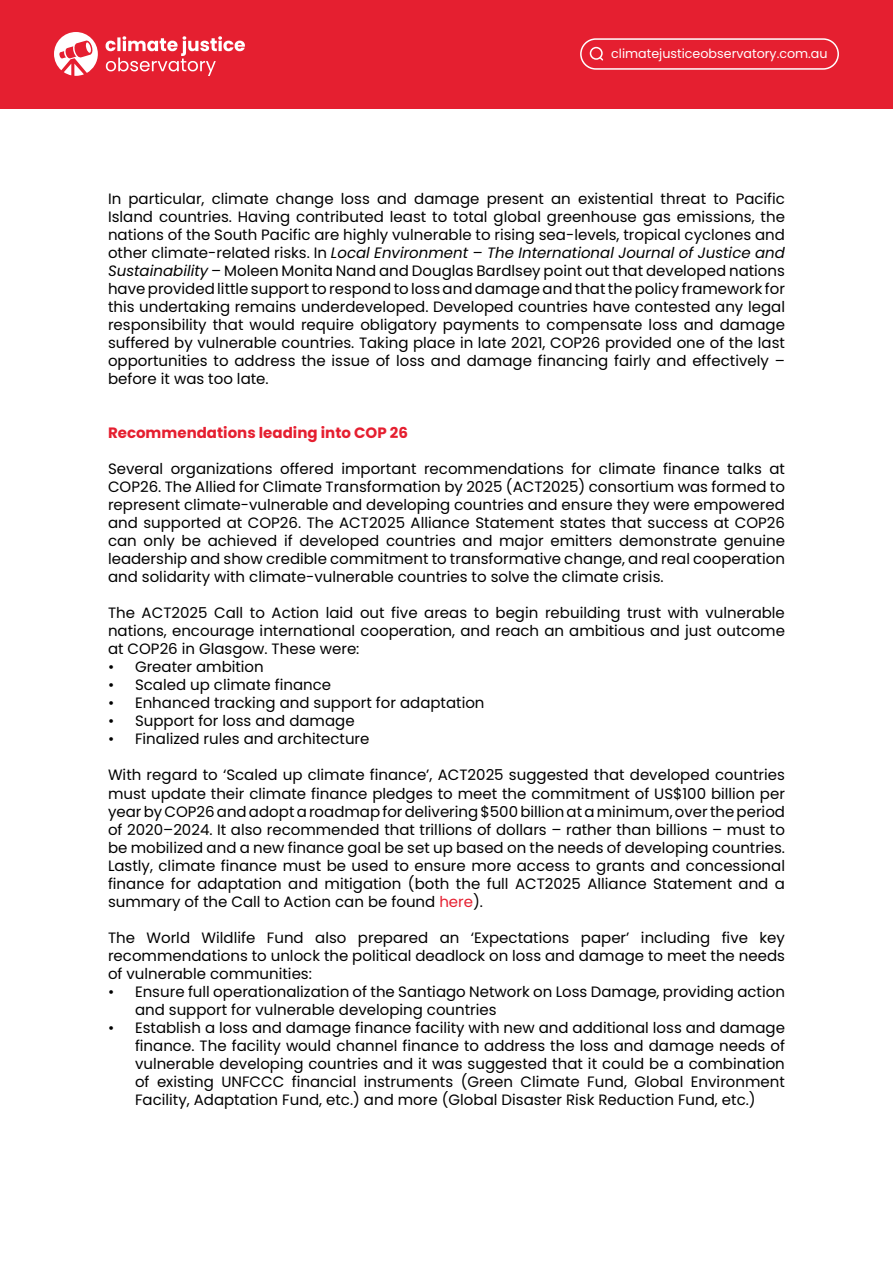
<style>
.page{position:relative;width:893px;height:1263px;background:#fff}
.page>*{position:absolute;margin:0;border:0;box-sizing:border-box;transform-origin:0 0}
.t1{font:15px/18px "Poppins";color:#000;text-align:justify}
.t2{font:700 15px "Poppins";color:#e51f30}
.t3{font:12.75px "Poppins";color:#fff}
.s1{font-style:italic}
.s2{color:#e51f30}
</style>
<div class="page">
<div style="left:0;top:0;width:893px;height:108px;background:#e51f30"></div>
<svg style="left:54px;top:32px;width:44px;height:44px"></svg>
<svg style="left:106px;top:36px;width:139px;height:40px"></svg>
<div style="left:580px;top:38px;width:259px;height:32px;border:2px solid #fff;border-radius:15px"></div>
<div style="left:590px;top:47px;width:13px;height:13px;border:2px solid #fff;border-radius:50%"></div>
<svg style="left:598px;top:56px;width:6px;height:5px"></svg>
<p class="t3" style="left:611px;top:46px;width:218px">climatejusticeobservatory.com.au</p>
<p class="t1" style="left:108px;top:190px;width:678px">In particular, climate change loss and damage present an existential threat to Pacific Island countries. Having contributed least to total global greenhouse gas emissions, the nations of the South Pacific are highly vulnerable to rising sea-levels, tropical cyclones and other climate-related risks. In <span class="s1">Local Environment – The International Journal of Justice and Sustainability</span> – Moleen Monita Nand and Douglas Bardlsey point out that developed nations have provided little support to respond to loss and damage and that the policy framework for this undertaking remains underdeveloped. Developed countries have contested any legal responsibility that would require obligatory payments to compensate loss and damage suffered by vulnerable countries. Taking place in late 2021, COP26 provided one of the last opportunities to address the issue of loss and damage financing fairly and effectively – before it was too late.</p>
<p class="t2" style="left:108px;top:424px;width:302px">Recommendations leading into COP 26</p>
<p class="t1" style="left:108px;top:460px;width:678px">Several organizations offered important recommendations for climate finance talks at COP26. The Allied for Climate Transformation by 2025 (ACT2025) consortium was formed to represent climate-vulnerable and developing countries and ensure they were empowered and supported at COP26. The ACT2025 Alliance Statement states that success at COP26 can only be achieved if developed countries and major emitters demonstrate genuine leadership and show credible commitment to transformative change, and real cooperation and solidarity with climate-vulnerable countries to solve the climate crisis.</p>
<p class="t1" style="left:108px;top:604px;width:678px">The ACT2025 Call to Action laid out five areas to begin rebuilding trust with vulnerable nations, encourage international cooperation, and reach an ambitious and just outcome at COP26 in Glasgow. These were:</p>
<p class="t1" style="left:108px;top:658px;width:157px">• Greater ambition</p>
<p class="t1" style="left:108px;top:676px;width:225px">• Scaled up climate finance</p>
<p class="t1" style="left:108px;top:694px;width:378px">• Enhanced tracking and support for adaptation</p>
<p class="t1" style="left:108px;top:712px;width:248px">• Support for loss and damage</p>
<p class="t1" style="left:108px;top:730px;width:263px">• Finalized rules and architecture</p>
<p class="t1" style="left:108px;top:766px;width:679px">With regard to ‘Scaled up climate finance’, ACT2025 suggested that developed countries must update their climate finance pledges to meet the commitment of US$100 billion per year by COP26 and adopt a roadmap for delivering $500 billion at a minimum, over the period of 2020–2024. It also recommended that trillions of dollars – rather than billions – must to be mobilized and a new finance goal be set up based on the needs of developing countries.<br>Lastly, climate finance must be used to ensure more access to grants and concessional finance for adaptation and mitigation (both the full ACT2025 Alliance Statement and a summary of the Call to Action can be found <span class="s2">here</span>).</p>
<p class="t1" style="left:108px;top:928px;width:678px">The World Wildlife Fund also prepared an ‘Expectations paper’ including five key recommendations to unlock the political deadlock on loss and damage to meet the needs of vulnerable communities:</p>
<p class="t1" style="left:135px;top:982px;width:651px;text-indent:-27px">• Ensure full operationalization of the Santiago Network on Loss Damage, providing action and support for vulnerable developing countries</p>
<p class="t1" style="left:135px;top:1018px;width:651px;text-indent:-27px">• Establish a loss and damage finance facility with new and additional loss and damage finance. The facility would channel finance to address the loss and damage needs of vulnerable developing countries and it was suggested that it could be a combination of existing UNFCCC financial instruments (Green Climate Fund, Global Environment Facility, Adaptation Fund, etc.) and more (Global Disaster Risk Reduction Fund, etc.)</p>
</div>
